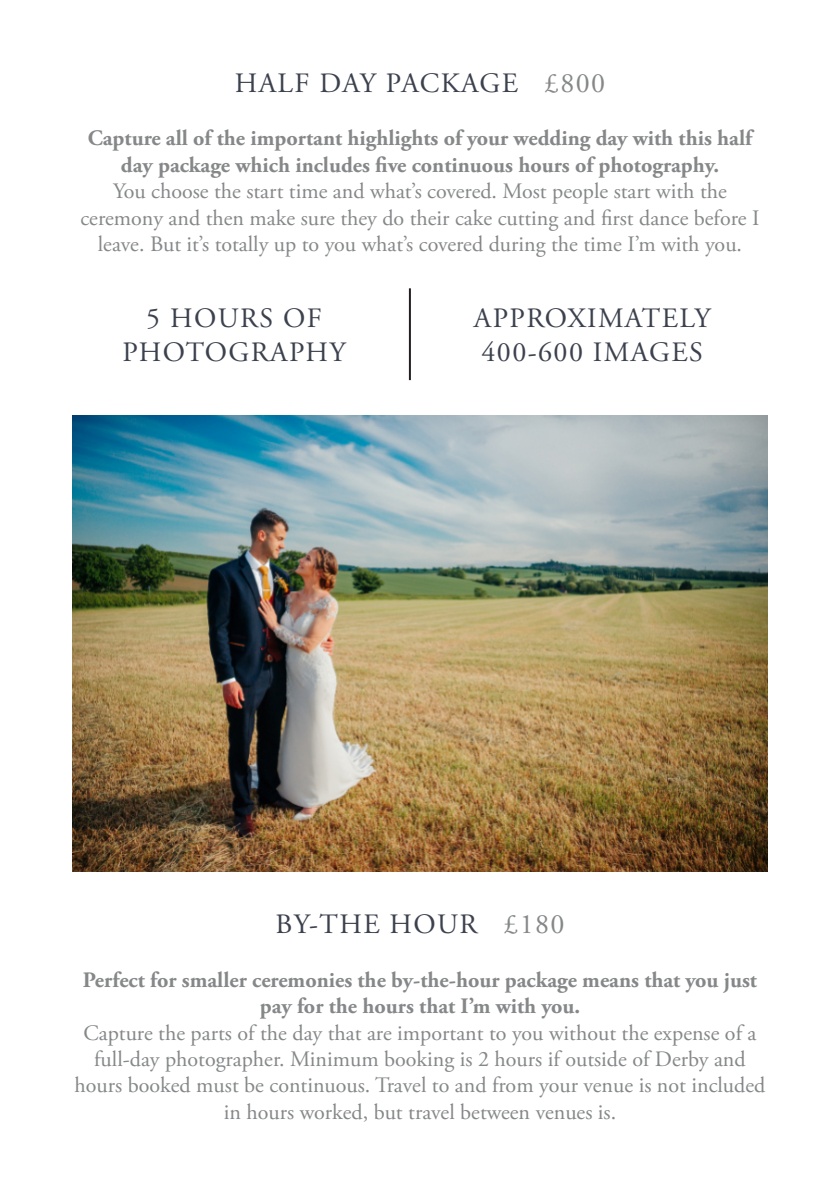
<style>
.page{position:relative;width:840px;height:1191px;background:#fff}
.page>*{position:absolute;margin:0;border:0;box-sizing:border-box;transform-origin:0 0}
.t1{font:28px/33.6px "Adobe Garamond Pro";letter-spacing:.05em;color:#3c414e;text-align:center}
.t2{font:22px/26.4px "Adobe Garamond Pro";color:#858788;text-align:center}
.t3{font:700 22px/26.4px "Adobe Garamond Pro";color:#858788;text-align:center}
.s1{color:#858788}
</style>
<div class="page">
<hr style="left:408px;top:288px;width:2px;height:92px;background:#231f20">
<img style="left:72px;top:415px;width:695px;height:456px">
<p class="t1" style="left:234px;top:69px;width:372px">HALF DAY PACKAGE <span class="s1">£800</span></p>
<p class="t3" style="left:88px;top:127px;width:665px">Capture all of the important highlights of your wedding day with this half day package which includes five continuous hours of photography.</p>
<p class="t2" style="left:80px;top:180px;width:680px">You choose the start time and what’s covered. Most people start with the ceremony and then make sure they do their cake cutting and first dance before I leave. But it’s totally up to you what’s covered during the time I’m with you.</p>
<p class="t1" style="left:122px;top:304px;width:224px">5 HOURS OF<br>PHOTOGRAPHY</p>
<p class="t1" style="left:473px;top:304px;width:238px;text-align:left">APPROXIMATELY<br>400-600 IMAGES</p>
<p class="t1" style="left:275px;top:910px;width:290px">BY-THE HOUR <span class="s1">£180</span></p>
<p class="t3" style="left:83px;top:968px;width:675px">Perfect for smaller ceremonies the by-the-hour package means that you just pay for the hours that I’m with you.</p>
<p class="t2" style="left:75px;top:1021px;width:692px">Capture the parts of the day that are important to you without the expense of a full-day photographer. Minimum booking is 2 hours if outside of Derby and hours booked must be continuous. Travel to and from your venue is not included in hours worked, but travel between venues is.</p>
</div>
